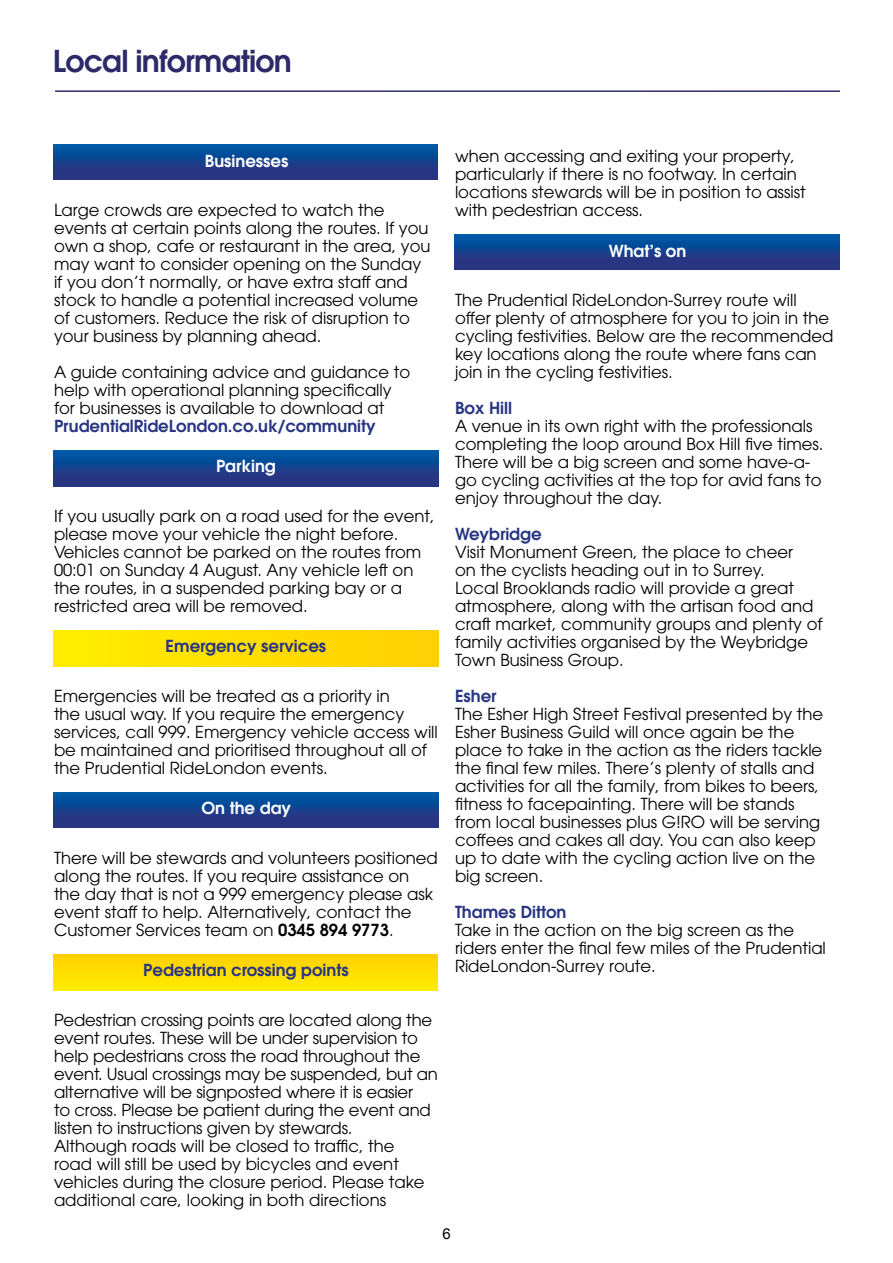
<style>
.page{position:relative;width:893px;height:1263px;background:#fff}
.page>*{position:absolute;margin:0;border:0;box-sizing:border-box;transform-origin:0 0}
.t1{font:600 30px "ITC Avant Garde Pro";letter-spacing:-.025em;color:#2c2a69}
.t2{font:16.5px/18px "ITC Avant Garde Pro";color:#000}
.t3{font:600 16.5px "ITC Avant Garde Pro";color:#283583}
.t4{font:600 16.5px "ITC Avant Garde Pro";color:#fff}
.t5{font:15px "Arial";color:#000}
.s1{font-weight:600}
</style>
<div class="page">
<hr style="left:55px;top:90px;width:785px;height:2px;background:#2c2a69">
<svg style="left:54px;top:144px;width:384px;height:35px;background:#144390"></svg>
<svg style="left:455px;top:234px;width:384px;height:35px;background:#144390"></svg>
<div style="left:54px;top:630px;width:384px;height:37px;background:linear-gradient(to right,#fe0,#ffcf02)"></div>
<svg style="left:54px;top:450px;width:384px;height:37px;background:#144390"></svg>
<div style="left:54px;top:792px;width:384px;height:36px;background:linear-gradient(to bottom,#0059a5,#302e7c)"></div>
<div style="left:54px;top:954px;width:384px;height:36px;background:linear-gradient(to right,#ffde00,#ffde00)"></div>
<h1 class="t1" style="left:53px;top:41px;width:240px">Local information</h1>
<p class="t4" style="left:205px;top:150px;width:85px">Businesses</p>
<p class="t2" style="left:54px;top:201px;width:378px">Large crowds are expected to watch the events at certain points along the routes. If you own a shop, cafe or restaurant in the area, you may want to consider opening on the Sunday if you don’t normally, or have extra staff and stock to handle a potential increased volume of customers. Reduce the risk of disruption to your business by planning ahead.</p>
<p class="t2" style="left:54px;top:363px;width:358px">A guide containing advice and guidance to help with operational planning specifically for businesses is available to download at</p>
<p class="t3" style="left:54px;top:415px;width:323px">PrudentialRideLondon.co.uk/community</p>
<p class="t4" style="left:216px;top:455px;width:61px">Parking</p>
<p class="t2" style="left:54px;top:507px;width:382px">If you usually park on a road used for the event, please move your vehicle the night before.<br>Vehicles cannot be parked on the routes from 00:01 on Sunday 4 August. Any vehicle left on the routes, in a suspended parking bay or a restricted area will be removed.</p>
<p class="t3" style="left:166px;top:635px;width:162px">Emergency services</p>
<p class="t2" style="left:54px;top:687px;width:385px">Emergencies will be treated as a priority in<br>the usual way. If you require the emergency services, call 999. Emergency vehicle access will be maintained and prioritised throughout all of the Prudential RideLondon events.</p>
<p class="t4" style="left:201px;top:797px;width:91px">On the day</p>
<p class="t2" style="left:54px;top:849px;width:385px">There will be stewards and volunteers positioned along the routes. If you require assistance on the day that is not a 999 emergency please ask event staff to help. Alternatively, contact the Customer Services team on <span class="s1">0345 894 9773</span>.</p>
<p class="t3" style="left:143px;top:959px;width:207px">Pedestrian crossing points</p>
<p class="t2" style="left:54px;top:1011px;width:385px">Pedestrian crossing points are located along the event routes. These will be under supervision to help pedestrians cross the road throughout the event. Usual crossings may be suspended, but an alternative will be signposted where it is easier<br>to cross. Please be patient during the event and listen to instructions given by stewards.<br>Although roads will be closed to traffic, the<br>road will still be used by bicycles and event vehicles during the closure period. Please take additional care, looking in both directions</p>
<p class="t2" style="left:455px;top:147px;width:352px">when accessing and exiting your property, particularly if there is no footway. In certain locations stewards will be in position to assist with pedestrian access.</p>
<p class="t4" style="left:609px;top:240px;width:79px">What’s on</p>
<p class="t2" style="left:455px;top:291px;width:380px">The Prudential RideLondon-Surrey route will offer plenty of atmosphere for you to join in the cycling festivities. Below are the recommended key locations along the route where fans can join in the cycling festivities.</p>
<p class="t3" style="left:455px;top:397px;width:59px">Box Hill</p>
<p class="t2" style="left:455px;top:417px;width:370px">A venue in its own right with the professionals completing the loop around Box Hill five times.<br>There will be a big screen and some have-a&shy;go cycling activities at the top for avid fans to enjoy throughout the day.</p>
<p class="t3" style="left:455px;top:523px;width:88px">Weybridge</p>
<p class="t2" style="left:455px;top:543px;width:369px">Visit Monument Green, the place to cheer<br>on the cyclists heading out in to Surrey.<br>Local Brooklands radio will provide a great atmosphere, along with the artisan food and craft market, community groups and plenty of family activities organised by the Weybridge Town Business Group.</p>
<p class="t3" style="left:455px;top:685px;width:43px">Esher</p>
<p class="t2" style="left:455px;top:705px;width:370px">The Esher High Street Festival presented by the Esher Business Guild will once again be the place to take in the action as the riders tackle the final few miles. There’s plenty of stalls and activities for all the family, from bikes to beers, fitness to facepainting. There will be stands from local businesses plus G!RO will be serving coffees and cakes all day. You can also keep up to date with the cycling action live on the big screen.</p>
<p class="t3" style="left:455px;top:901px;width:113px">Thames Ditton</p>
<p class="t2" style="left:455px;top:921px;width:372px">Take in the action on the big screen as the riders enter the final few miles of the Prudential<br>RideLondon-Surrey route.</p>
<p class="t5" style="left:442px;top:1223px;width:10px">6</p>
</div>
